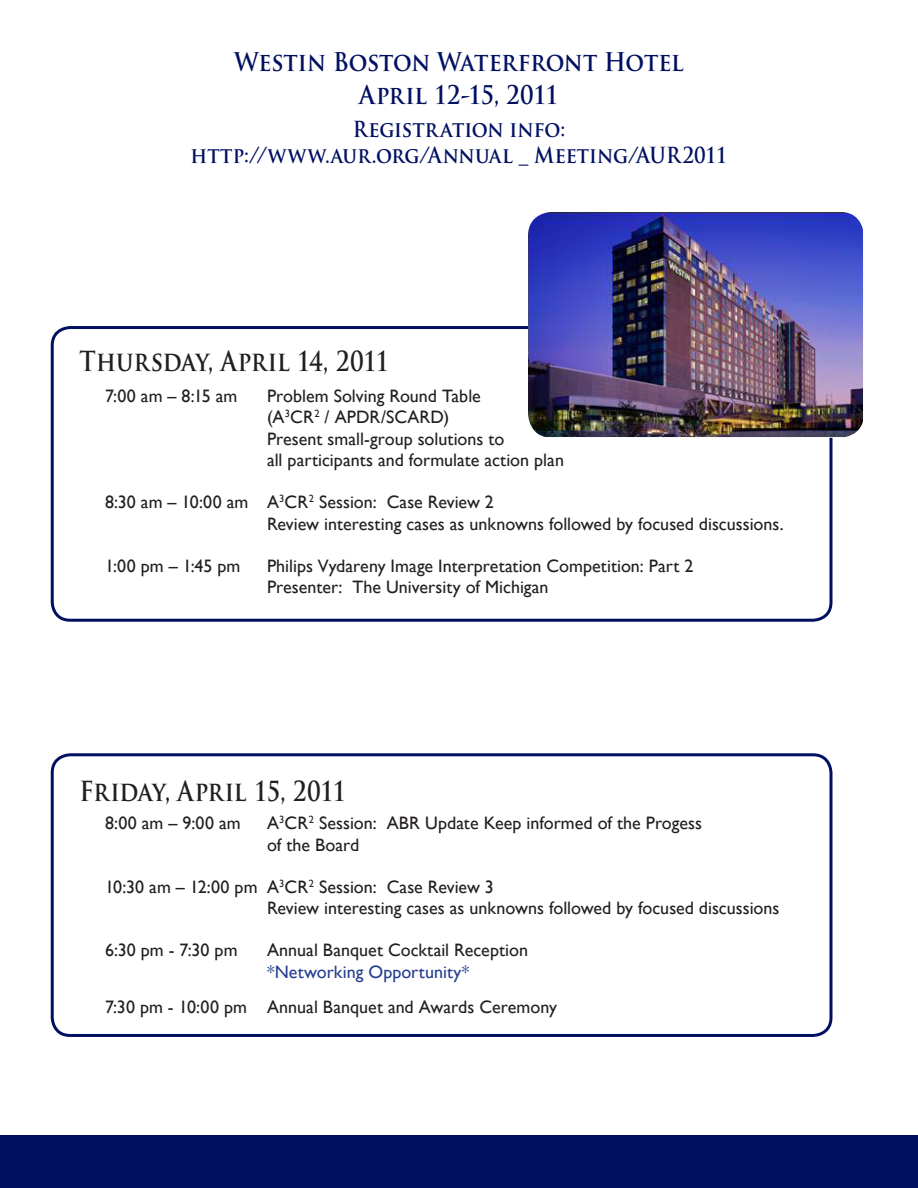
<style>
.page{position:relative;width:918px;height:1188px;background:#fff}
.page>*{position:absolute;margin:0;border:0;box-sizing:border-box;transform-origin:0 0}
.dates{font:700 27px "Trajan Pro";letter-spacing:-.01em;color:#231f20;scale:.85 1}
.t1{font:700 25.2px/32.4px "Trajan Pro";letter-spacing:-.015em;color:#001061;text-align:center;scale:.9 1}
.t2{font:700 21.6px/25.3px "Trajan Pro";color:#001061;text-align:center;scale:.9 1}
.t3{font:18px/21.6px "Gill Sans";color:#231f20}
.t4{font:18px "Gill Sans";letter-spacing:.005em;color:#253f8e}
</style>
<div class="page">
<div style="left:51px;top:753px;width:781px;height:284px;border:3px solid #001061;border-radius:18px"></div>
<div style="left:51px;top:326px;width:781px;height:296px;border:3px solid #001061;border-radius:18px"></div>
<div style="left:0;top:1136px;width:918px;height:52px;background:#001061"></div>
<img style="left:528px;top:212px;width:336px;height:226px">
<p class="t1" style="left:234px;top:46px;width:501px">Westin Boston Waterfront Hotel<br>April 12-15, 2011</p>
<p class="t2" style="left:191px;top:117px;width:598px">Registration info: http://www.aur.org/Annual _ Meeting/AUR2011</p>
<p class="dates" style="left:80px;top:344px;width:366px">Thursday, April 14, 2011</p>
<p class="t3" style="left:105px;top:385px;width:134px">7:00 am – 8:15 am</p>
<p class="t3" style="left:267px;top:385px;width:215px">Problem Solving Round Table (A<sup>3</sup>CR<sup>2</sup> / APDR/SCARD)</p>
<p class="t3" style="left:267px;top:428px;width:299px">Present small-group solutions to<br>all participants and formulate action plan</p>
<p class="t3" style="left:105px;top:492px;width:390px">8:30 am – 10:00 am A<sup>3</sup>CR<sup>2</sup> Session: Case Review 2</p>
<p class="t3" style="left:267px;top:513px;width:518px">Review interesting cases as unknowns followed by focused discussions.</p>
<p class="t3" style="left:105px;top:555px;width:137px">1:00 pm – 1:45 pm</p>
<p class="t3" style="left:267px;top:555px;width:428px">Philips Vydareny Image Interpretation Competition: Part 2</p>
<p class="t3" style="left:267px;top:577px;width:283px">Presenter: The University of Michigan</p>
<p class="dates" style="left:80px;top:774px;width:316px">Friday, April 15, 2011</p>
<p class="t3" style="left:105px;top:813px;width:137px">8:00 am – 9:00 am</p>
<p class="t3" style="left:267px;top:813px;width:437px">A<sup>3</sup>CR<sup>2</sup> Session: ABR Update Keep informed of the Progess of the Board</p>
<p class="t3" style="left:105px;top:876px;width:390px">10:30 am – 12:00 pm A<sup>3</sup>CR<sup>2</sup> Session: Case Review 3</p>
<p class="t3" style="left:267px;top:898px;width:514px">Review interesting cases as unknowns followed by focused discussions</p>
<p class="t3" style="left:105px;top:940px;width:134px">6:30 pm - 7:30 pm</p>
<p class="t3" style="left:267px;top:940px;width:263px">Annual Banquet Cocktail Reception</p>
<p class="t4" style="left:267px;top:961px;width:204px">*Networking Opportunity*</p>
<p class="t3" style="left:105px;top:996px;width:453px">7:30 pm - 10:00 pm Annual Banquet and Awards Ceremony</p>
</div>
